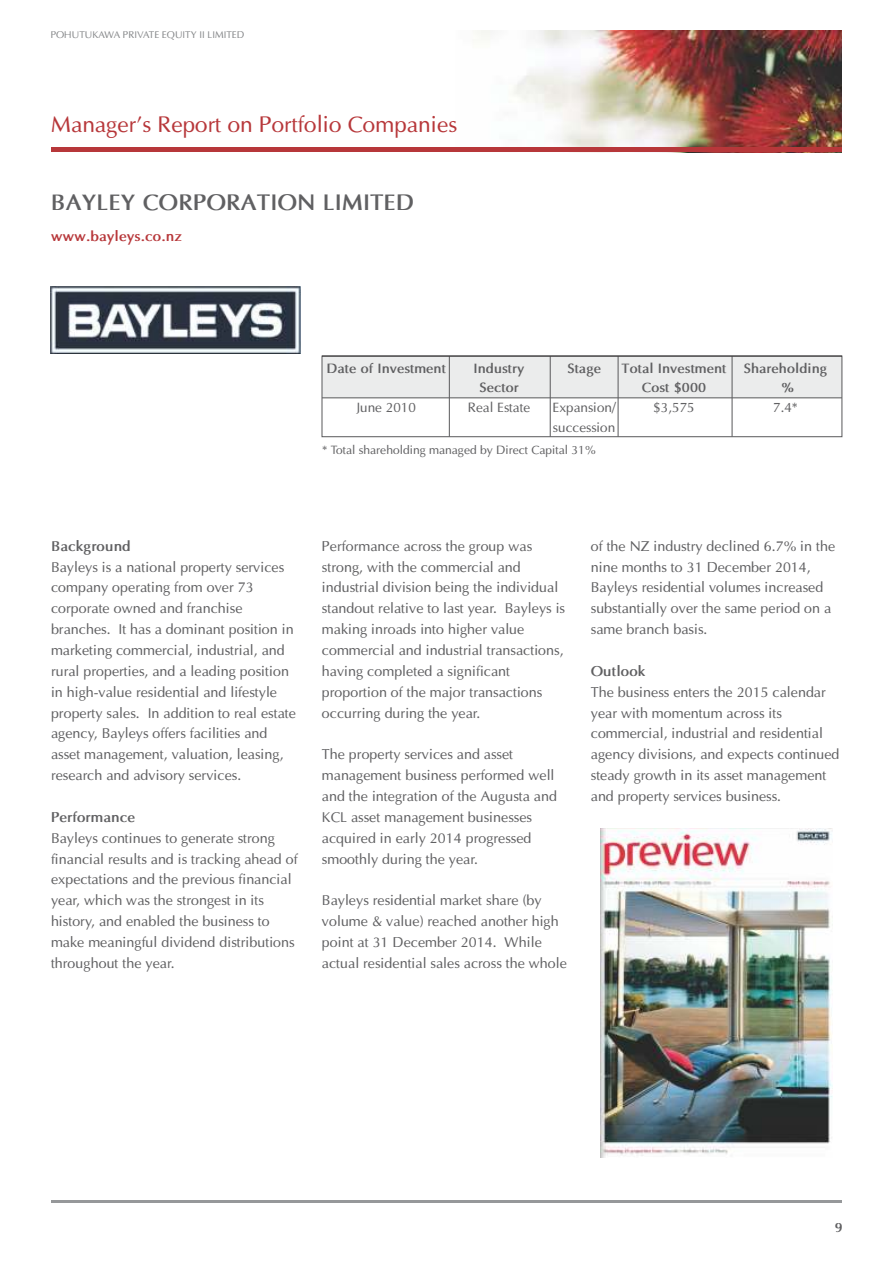
<style>
.page{position:relative;width:893px;height:1263px;background:#fff}
.page>*{position:absolute;margin:0;border:0;box-sizing:border-box;transform-origin:0 0}
.t1{font:22.5px "Optima";color:#b7373a}
.t2{font:700 22.5px "Optima";color:#606062}
.t3{font:14.25px/20.9px "Optima";color:#606062}
.t4{font:700 14.25px "Optima";color:#606062}
.t5{font:700 14.25px "Optima";color:#b7373a}
.t6{font:700 13.5px "Optima";color:#606062}
.t7{font:13.5px "Optima";color:#606062}
.t8{font:12px "Optima";color:#606062}
.t9{font:9.75px "Optima";color:#848688}
</style>
<div class="page">
<hr style="left:51px;top:1200px;width:791px;height:2px;background:#96989a">
<img style="left:455px;top:31px;width:387px;height:117px">
<hr style="left:51px;top:148px;width:791px;height:4px;background:#b7373a">
<div style="left:322px;top:356px;width:520px;height:42px;background:#ebecec"></div>
<div style="left:321px;top:355px;width:521px;height:82px;border:1px solid #606062"></div>
<hr style="left:731px;top:356px;width:2px;height:81px;background:#606062">
<hr style="left:618px;top:356px;width:1px;height:81px;background:#606062">
<hr style="left:550px;top:356px;width:1px;height:81px;background:#606062">
<hr style="left:449px;top:356px;width:1px;height:81px;background:#606062">
<hr style="left:322px;top:356px;width:520px;height:1px;background:#373435">
<hr style="left:322px;top:397px;width:520px;height:1px;background:#606062">
<img style="left:51px;top:286px;width:249px;height:68px">
<img style="left:600px;top:829px;width:232px;height:329px">
<p class="t9" style="left:51px;top:30px;width:195px">POHUTUKAWA PRIVATE EQUITY II LIMITED</p>
<h1 class="t1" style="left:51px;top:115px;width:408px">Manager’s Report on Portfolio Companies</h1>
<h1 class="t2" style="left:51px;top:193px;width:365px">BAYLEY CORPORATION LIMITED</h1>
<p class="t5" style="left:51px;top:230px;width:133px">www.bayleys.co.nz</p>
<p class="t6" style="left:326px;top:362px;width:121px">Date of Investment</p>
<p class="t6" style="left:474px;top:362px;width:52px">Industry</p>
<p class="t6" style="left:567px;top:362px;width:35px">Stage</p>
<p class="t6" style="left:622px;top:362px;width:106px">Total Investment</p>
<p class="t6" style="left:744px;top:362px;width:85px">Shareholding</p>
<p class="t6" style="left:479px;top:382px;width:41px">Sector</p>
<p class="t6" style="left:642px;top:382px;width:66px">Cost $000</p>
<p class="t6" style="left:781px;top:382px;width:14px">%</p>
<p class="t7" style="left:356px;top:402px;width:61px">June 2010</p>
<p class="t7" style="left:468px;top:402px;width:64px">Real Estate</p>
<p class="t7" style="left:553px;top:402px;width:65px">Expansion/</p>
<p class="t7" style="left:653px;top:402px;width:43px">$3,575</p>
<p class="t7" style="left:773px;top:402px;width:26px">7.4*</p>
<p class="t7" style="left:553px;top:421px;width:64px">succession</p>
<p class="t8" style="left:322px;top:445px;width:275px">* Total shareholding managed by Direct Capital 31%</p>
<p class="t4" style="left:51px;top:540px;width:81px">Background</p>
<p class="t3" style="left:51px;top:557px;width:246px">Bayleys is a national property services company operating from over 73 corporate owned and franchise branches. It has a dominant position in marketing commercial, industrial, and rural properties, and a leading position in high-value residential and lifestyle property sales. In addition to real estate agency, Bayleys offers facilities and asset management, valuation, leasing, research and advisory services.</p>
<p class="t4" style="left:51px;top:811px;width:86px">Performance</p>
<p class="t3" style="left:51px;top:829px;width:248px">Bayleys continues to generate strong financial results and is tracking ahead of expectations and the previous financial year, which was the strongest in its history, and enabled the business to make meaningful dividend distributions throughout the year.</p>
<p class="t3" style="left:322px;top:537px;width:245px">Performance across the group was strong, with the commercial and industrial division being the individual standout relative to last year. Bayleys is making inroads into higher value commercial and industrial transactions, having completed a significant proportion of the major transactions occurring during the year.</p>
<p class="t3" style="left:322px;top:745px;width:237px">The property services and asset management business performed well and the integration of the Augusta and KCL asset management businesses acquired in early 2014 progressed smoothly during the year.</p>
<p class="t3" style="left:322px;top:891px;width:247px">Bayleys residential market share (by volume &amp; value) reached another high point at 31 December 2014. While actual residential sales across the whole</p>
<p class="t3" style="left:591px;top:537px;width:246px">of the NZ industry declined 6.7% in the nine months to 31 December 2014, Bayleys residential volumes increased substantially over the same period on a same branch basis.</p>
<p class="t4" style="left:591px;top:665px;width:56px">Outlook</p>
<p class="t3" style="left:591px;top:683px;width:250px">The business enters the 2015 calendar year with momentum across its commercial, industrial and residential agency divisions, and expects continued steady growth in its asset management and property services business.</p>
<p class="t6" style="left:835px;top:1221px;width:10px">9</p>
</div>
